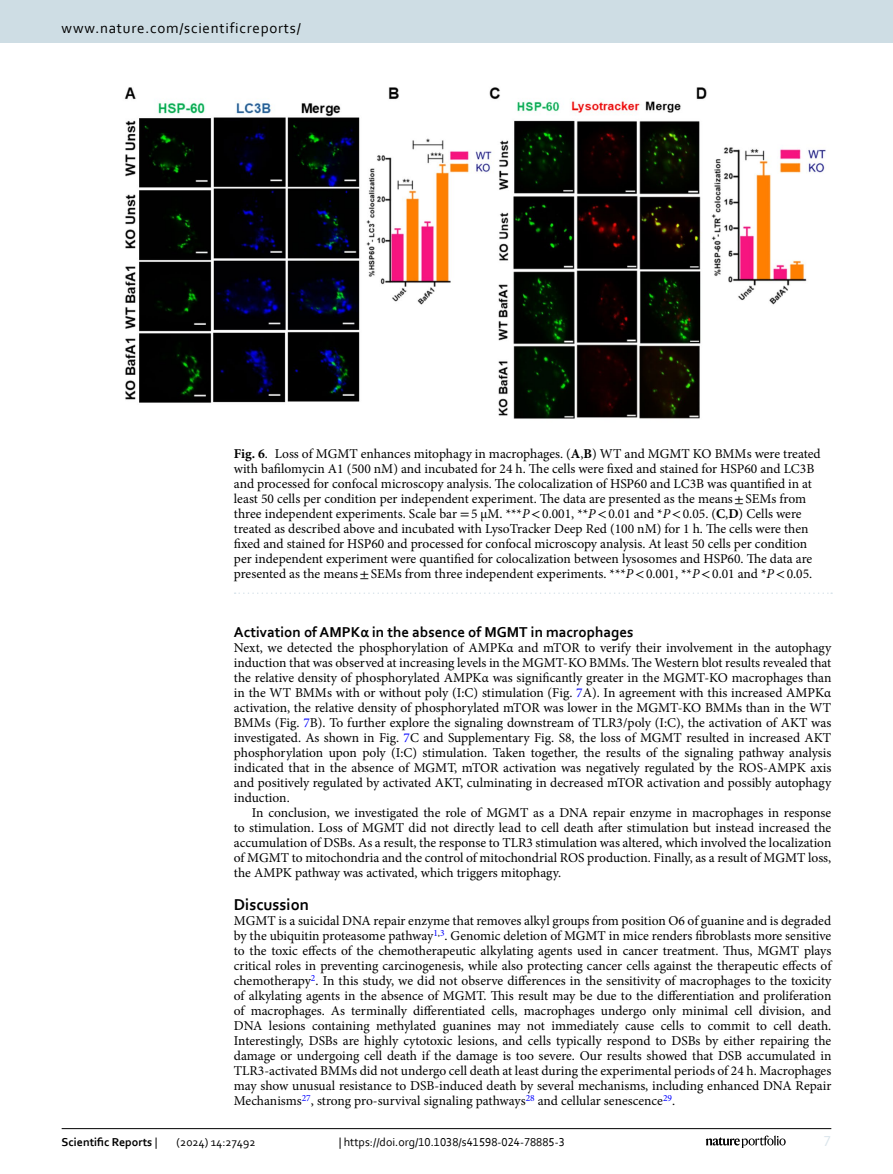
<style>
.page{position:relative;width:893px;height:1174px;background:#fff}
.page>*{position:absolute;margin:0;border:0;box-sizing:border-box;transform-origin:0 0}
.Head_1{font:700 16.5px "Corbel";color:#000}
.Head_2{font:700 15px "Corbel";color:#000}
.t1{font:15px "Corbel";letter-spacing:.05em;color:#000}
.t2{font:15px "Corbel";color:#d9e4eb}
.Body_Text{font:13.5px/15px "Minion Pro";color:#000;text-align:justify}
.Figure_Caption{font:13.5px/15px "Minion Pro";color:#000}
.Body_Text_Indent{font:13.5px/15px "Minion Pro";color:#000;text-align:justify}
.t3{font:12px "Corbel";color:#000}
.t4{font:700 12px "Corbel";color:#000}
.s1{font-weight:700}
.s2{font-family:"STIX"}
.s3{font-style:italic}
.s4{color:#00f}
.s5{font-weight:400}
</style>
<div class="page">
<img style="left:124px;top:87px;width:702px;height:332px">
<svg style="left:235px;top:592px;width:597px;height:2px"></svg>
<hr style="left:62px;top:1128px;width:769px;height:1px;background:#000">
<svg style="left:706px;top:1135px;width:80px;height:12px"></svg>
<div style="left:0;top:0;width:893px;height:43px;background:#cedde4"></div>
<p class="t1" style="left:62px;top:18px;width:241px">www.nature.com/scientificreports/</p>
<p class="Figure_Caption" style="left:234px;top:446px;width:588px"><span class="s1">Fig. 6</span>. Loss of MGMT enhances mitophagy in macrophages. (<span class="s1">A</span>,<span class="s1">B</span>) WT and MGMT KO BMMs were treated with bafilomycin A1 (500 nM) and incubated for 24 h. The cells were fixed and stained for HSP60 and LC3B and processed for confocal microscopy analysis. The colocalization of HSP60 and LC3B was quantified in at least 50 cells per condition per independent experiment. The data are presented as the means<span class="s2">±</span>SEMs from three independent experiments. Scale bar <span class="s2">=</span>5 µM. ***<span class="s3">P</span><span class="s2">&lt;</span>0.001, **<span class="s3">P</span><span class="s2">&lt;</span>0.01 and *<span class="s3">P</span><span class="s2">&lt;</span>0.05. (<span class="s1">C</span>,<span class="s1">D</span>) Cells were treated as described above and incubated with LysoTracker Deep Red (100 nM) for 1 h. The cells were then fixed and stained for HSP60 and processed for confocal microscopy analysis. At least 50 cells per condition per independent experiment were quantified for colocalization between lysosomes and HSP60. The data are presented as the means<span class="s2">±</span>SEMs from three independent experiments. ***<span class="s3">P</span><span class="s2">&lt;</span>0.001, **<span class="s3">P</span><span class="s2">&lt;</span>0.01 and *<span class="s3">P</span><span class="s2">&lt;</span>0.05.</p>
<p class="Head_2" style="left:234px;top:623px;width:401px">Activation of AMPKα in the absence of MGMT in macrophages</p>
<p class="Body_Text" style="left:234px;top:640px;width:599px">Next, we detected the phosphorylation of AMPKα and mTOR to verify their involvement in the autophagy induction that was observed at increasing levels in the MGMT-KO BMMs. The Western blot results revealed that the relative density of phosphorylated AMPKα was significantly greater in the MGMT-KO macrophages than in the WT BMMs with or without poly (I:C) stimulation (Fig. <span class="s4">7</span>A). In agreement with this increased AMPKα activation, the relative density of phosphorylated mTOR was lower in the MGMT-KO BMMs than in the WT BMMs (Fig. <span class="s4">7</span>B). To further explore the signaling downstream of TLR3/poly (I:C), the activation of AKT was investigated. As shown in Fig. <span class="s4">7</span>C and Supplementary Fig. S8, the loss of MGMT resulted in increased AKT phosphorylation upon poly (I:C) stimulation. Taken together, the results of the signaling pathway analysis indicated that in the absence of MGMT, mTOR activation was negatively regulated by the ROS-AMPK axis and positively regulated by activated AKT, culminating in decreased mTOR activation and possibly autophagy induction.</p>
<p class="Body_Text_Indent" style="left:234px;top:805px;width:599px;text-indent:18px">In conclusion, we investigated the role of MGMT as a DNA repair enzyme in macrophages in response to stimulation. Loss of MGMT did not directly lead to cell death after stimulation but instead increased the accumulation of DSBs. As a result, the response to TLR3 stimulation was altered, which involved the localization of MGMT to mitochondria and the control of mitochondrial ROS production. Finally, as a result of MGMT loss, the AMPK pathway was activated, which triggers mitophagy.</p>
<p class="Head_1" style="left:234px;top:894px;width:77px">Discussion</p>
<p class="Body_Text" style="left:234px;top:913px;width:599px">MGMT is a suicidal DNA repair enzyme that removes alkyl groups from position O6 of guanine and is degraded by the ubiquitin proteasome pathway<sup>1</sup><sup>,</sup><sup>3</sup>. Genomic deletion of MGMT in mice renders fibroblasts more sensitive to the toxic effects of the chemotherapeutic alkylating agents used in cancer treatment. Thus, MGMT plays critical roles in preventing carcinogenesis, while also protecting cancer cells against the therapeutic effects of chemotherapy<sup>2</sup>. In this study, we did not observe differences in the sensitivity of macrophages to the toxicity of alkylating agents in the absence of MGMT. This result may be due to the differentiation and proliferation of macrophages. As terminally differentiated cells, macrophages undergo only minimal cell division, and DNA lesions containing methylated guanines may not immediately cause cells to commit to cell death.<br>Interestingly, DSBs are highly cytotoxic lesions, and cells typically respond to DSBs by either repairing the damage or undergoing cell death if the damage is too severe. Our results showed that DSB accumulated in TLR3-activated BMMs did not undergo cell death at least during the experimental periods of 24 h. Macrophages may show unusual resistance to DSB-induced death by several mechanisms, including enhanced DNA Repair Mechanisms<sup>27</sup>, strong pro-survival signaling pathways<sup>28</sup> and cellular senescence<sup>29</sup>.</p>
<p class="t4" style="left:62px;top:1134px;width:97px">Scientific Reports <span class="s5">|</span></p>
<p class="t3" style="left:177px;top:1134px;width:80px">(2024) 14:27492</p>
<p class="t3" style="left:339px;top:1134px;width:228px">| https://doi.org/10.1038/s41598-024-78885-3</p>
<p class="t2" style="left:824px;top:1132px;width:9px">7</p>
</div>
